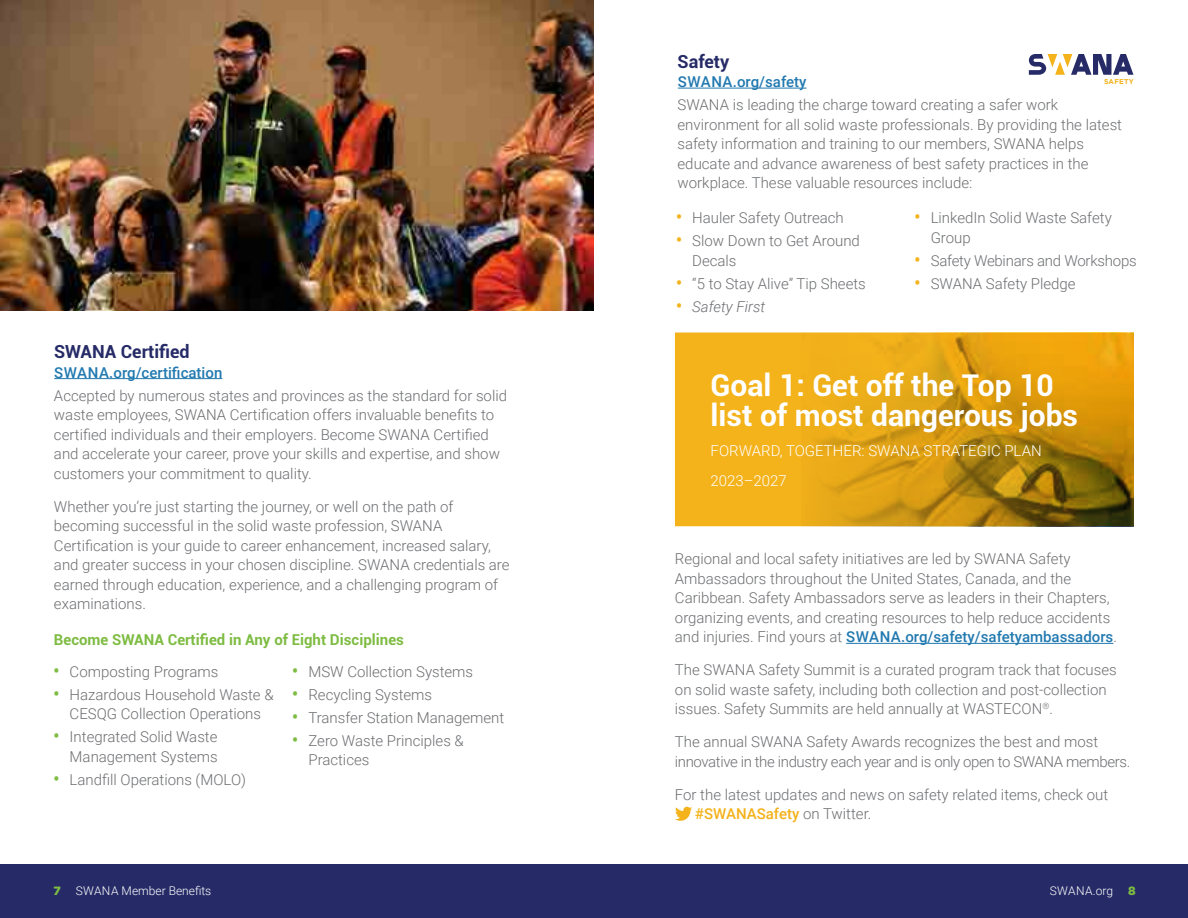
<style>
.page{position:relative;width:1188px;height:918px;background:#fff}
.page>*{position:absolute;margin:0;border:0;box-sizing:border-box;transform-origin:0 0}
.t1{font:700 30px/30px "Roboto";color:#fff}
.t2{font:700 18px "Roboto";color:#262b67}
.t3{font:300 15px/19.5px "Roboto";color:#6d6e71}
.t4{font:300 15px/19.5px "Roboto";letter-spacing:-.025em;color:#6d6e71}
.t5{font:300 15px/30px "Roboto";color:#fff}
.t6{font:700 15px "Roboto";color:#7ebc42}
.t7{font:500 15px "Roboto";color:#2179b0}
.t8{font:italic 300 15px "Roboto";color:#6d6e71}
.t9{font:300 12px "Roboto";color:#fff}
.t10{font:300 12px "Roboto";letter-spacing:.025em;color:#fff}
.t11{font:700 7.05px "Gotham";letter-spacing:.03em;color:#f4b21b}
.s1{font-weight:700;font-size:16.5px;color:#7ebc42}
.s2{font-weight:700;font-size:16.5px;color:#f4b21b}
.s3{font-weight:700;font-style:normal;font-size:16.5px;color:#f4b21b}
.s4{font-weight:500;color:#2179b0}
.s5{font-weight:500;color:#f4b21b}
.s6{font-family:"Gotham";font-weight:900;color:#7ebc42}
</style>
<div class="page">
<div style="left:0;top:864px;width:1188px;height:54px;background:#262b67"></div>
<hr style="left:54px;top:378px;width:168px;height:1px;background:#2179b0">
<img style="left:0;top:0;width:594px;height:310px">
<div style="left:675px;top:333px;width:126px;height:193px;background:#f4b21b"></div>
<img style="left:801px;top:333px;width:333px;height:193px">
<hr style="left:678px;top:88px;width:129px;height:1px;background:#2179b0">
<hr style="left:846px;top:643px;width:267px;height:1px;background:#2179b0">
<svg style="left:675px;top:807px;width:17px;height:14px"></svg>
<svg style="left:1029px;top:54px;width:104px;height:21px"></svg>
<p class="t2" style="left:54px;top:339px;width:137px">SWANA Certified</p>
<p class="t7" style="left:54px;top:362px;width:170px">SWANA.org/certification</p>
<p class="t3" style="left:54px;top:385px;width:455px">Accepted by numerous states and provinces as the standard for solid waste employees, SWANA Certification offers invaluable benefits to certified individuals and their employers. Become SWANA Certified and accelerate your career, prove your skills and expertise, and show customers your commitment to quality.</p>
<p class="t3" style="left:54px;top:496px;width:457px">Whether you’re just starting the journey, or well on the path of becoming successful in the solid waste profession, SWANA Certification is your guide to career enhancement, increased salary, and greater success in your chosen discipline. SWANA credentials are earned through education, experience, and a challenging program of examinations.</p>
<p class="t6" style="left:54px;top:629px;width:351px">Become SWANA Certified in Any of Eight Disciplines</p>
<p class="t3" style="left:53px;top:661px;width:166px"><span class="s1">•</span> Composting Programs</p>
<p class="t3" style="left:53px;top:684px;width:222px;text-align:center"><span class="s1">•</span> Hazardous Household Waste &amp;<br>CESQG Collection Operations</p>
<p class="t3" style="left:53px;top:727px;width:166px;text-align:right"><span class="s1">•</span> Integrated Solid Waste<br>Management Systems</p>
<p class="t3" style="left:53px;top:769px;width:194px"><span class="s1">•</span> Landfill Operations (MOLO)</p>
<p class="t3" style="left:292px;top:661px;width:182px"><span class="s1">•</span> MSW Collection Systems</p>
<p class="t3" style="left:292px;top:684px;width:141px"><span class="s1">•</span> Recycling Systems</p>
<p class="t3" style="left:292px;top:707px;width:214px"><span class="s1">•</span> Transfer Station Management</p>
<p class="t3" style="left:308px;top:730px;width:157px;text-indent:-16px"><span class="s1">•</span> Zero Waste Principles &amp;<br>Practices</p>
<p class="t2" style="left:678px;top:48px;width:53px">Safety</p>
<p class="t7" style="left:678px;top:71px;width:130px">SWANA.org/safety</p>
<p class="t3" style="left:678px;top:94px;width:446px">SWANA is leading the charge toward creating a safer work environment for all solid waste professionals. By providing the latest safety information and training to our members, SWANA helps educate and advance awareness of best safety practices in the workplace. These valuable resources include:</p>
<p class="t3" style="left:676px;top:207px;width:169px"><span class="s2">•</span> Hauler Safety Outreach</p>
<p class="t3" style="left:692px;top:230px;width:169px;text-indent:-16px"><span class="s2">•</span> Slow Down to Get Around<br>Decals</p>
<p class="t3" style="left:676px;top:273px;width:191px"><span class="s2">•</span> “5 to Stay Alive” Tip Sheets</p>
<p class="t8" style="left:676px;top:296px;width:91px"><span class="s3">•</span> Safety First</p>
<p class="t11" style="left:1104px;top:78px;width:31px">SAFETY</p>
<p class="t3" style="left:931px;top:207px;width:183px;text-indent:-16px"><span class="s2">•</span> LinkedIn Solid Waste Safety<br>Group</p>
<p class="t3" style="left:914px;top:250px;width:224px"><span class="s2">•</span> Safety Webinars and Workshops</p>
<p class="t3" style="left:914px;top:273px;width:163px"><span class="s2">•</span> SWANA Safety Pledge</p>
<h1 class="t1" style="left:711px;top:369px;width:369px">Goal 1: Get off the Top 10 list of most dangerous jobs</h1>
<p class="t5" style="left:711px;top:435px;width:333px">FORWARD, TOGETHER: SWANA STRATEGIC PLAN<br>2023–2027</p>
<p class="t3" style="left:675px;top:549px;width:444px">Regional and local safety initiatives are led by SWANA Safety Ambassadors throughout the United States, Canada, and the Caribbean. Safety Ambassadors serve as leaders in their Chapters, organizing events, and creating resources to help reduce accidents and injuries. Find yours at <span class="s4">SWANA.org/safety/safetyambassadors</span>.</p>
<p class="t3" style="left:675px;top:660px;width:443px">The SWANA Safety Summit is a curated program track that focuses on solid waste safety, including both collection and post-collection issues. Safety Summits are held annually at WASTECON<sup>®</sup>.</p>
<p class="t4" style="left:675px;top:732px;width:457px">The annual SWANA Safety Awards recognizes the best and most innovative in the industry each year and is only open to SWANA members.</p>
<p class="t3" style="left:695px;top:784px;width:415px;text-indent:-20px">For the latest updates and news on safety related items, check out <span class="s5">#SWANASafety</span> on Twitter.</p>
<p class="t9" style="left:53px;top:883px;width:159px"><span class="s6">7</span> SWANA Member Benefits</p>
<p class="t10" style="left:1050px;top:883px;width:87px">SWANA.org <span class="s6">8</span></p>
</div>
